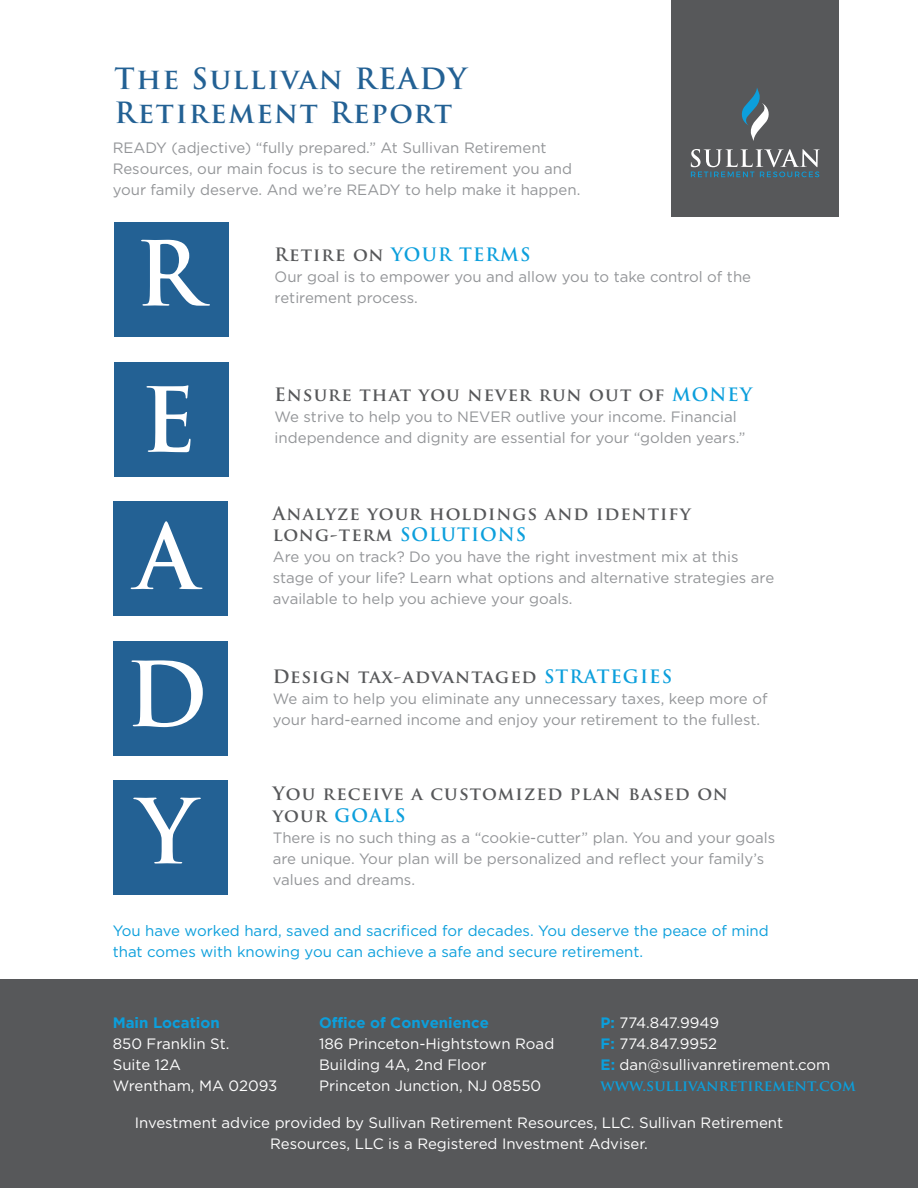
<style>
.page{position:relative;width:918px;height:1188px;background:#fff}
.page>*{position:absolute;margin:0;border:0;box-sizing:border-box;transform-origin:0 0}
.t1{font:700 87.15px "Trajan Pro";color:#fff}
.t2{font:700 28.5px/34.2px "Trajan Pro";letter-spacing:.06em;color:#236194}
.t3{font:700 18px/21.6px "Trajan Pro";letter-spacing:.06em;color:#57585a}
.t4{font:700 18px "Trajan Pro";letter-spacing:.06em;color:#0c9fdc}
.t5{font:15px/21px "Gotham";color:#939598}
.t6{font:15px/21px "Gotham";color:#fff}
.t7{font:15px/21px "Gotham";color:#0c9fdc}
.t8{font:700 15px "Gotham";color:#0c9fdc}
.t9{font:700 15px "Trajan Pro";color:#0c9fdc}
.s1{color:#57585a}
.s2{color:#0c9fdc}
.s3{font-weight:700;color:#0c9fdc}
</style>
<div class="page">
<div style="left:671px;top:0;width:168px;height:216px;background:#57585a"></div>
<div style="left:115px;top:222px;width:114px;height:115px;background:#236194"></div>
<div style="left:115px;top:362px;width:114px;height:115px;background:#236194"></div>
<div style="left:113px;top:501px;width:115px;height:115px;background:#236194"></div>
<div style="left:113px;top:641px;width:115px;height:114px;background:#236194"></div>
<div style="left:113px;top:780px;width:115px;height:115px;background:#236194"></div>
<div style="left:0;top:979px;width:918px;height:209px;background:#57585a"></div>
<svg style="left:741px;top:88px;width:28px;height:53px"></svg>
<svg style="left:691px;top:149px;width:129px;height:28px"></svg>
<h2 class="t2" style="left:115px;top:62px;width:354px">The Sullivan READY<br>Retirement Report</h2>
<p class="t5" style="left:113px;top:137px;width:469px">READY (adjective) “fully prepared.” At Sullivan Retirement<br>Resources, our main focus is to secure the retirement you and your family deserve. And we’re READY to help make it happen.</p>
<h1 class="t1" style="left:136px;top:220px;width:67px">R</h1>
<h1 class="t1" style="left:141px;top:366px;width:57px">E</h1>
<h1 class="t1" style="left:136px;top:503px;width:63px">A</h1>
<h1 class="t1" style="left:126px;top:640px;width:83px">D</h1>
<h1 class="t1" style="left:138px;top:777px;width:60px">Y</h1>
<p class="t4" style="left:275px;top:243px;width:257px"><span class="s1">Retire on</span> YOUR TERMS</p>
<p class="t5" style="left:275px;top:266px;width:478px">Our goal is to empower you and allow you to take control of the</p>
<p class="t5" style="left:275px;top:287px;width:145px">retirement process.</p>
<p class="t3" style="left:275px;top:384px;width:479px">Ensure that you never run out of <span class="s2">MONEY</span></p>
<p class="t5" style="left:275px;top:406px;width:464px">We strive to help you to NEVER outlive your income. Financial</p>
<p class="t5" style="left:275px;top:427px;width:472px">independence and dignity are essential for your “golden years.”</p>
<p class="t3" style="left:273px;top:503px;width:419px">Analyze your holdings and identify long-term <span class="s2">SOLUTIONS</span></p>
<p class="t5" style="left:273px;top:546px;width:503px">Are you on track? Do you have the right investment mix at this stage of your life? Learn what options and alternative strategies are</p>
<p class="t5" style="left:273px;top:588px;width:301px">available to help you achieve your goals.</p>
<p class="t3" style="left:273px;top:665px;width:401px">Design tax-advantaged <span class="s2">STRATEGIES</span></p>
<p class="t5" style="left:273px;top:687px;width:496px">We aim to help you eliminate any unnecessary taxes, keep more of</p>
<p class="t5" style="left:273px;top:708px;width:489px">your hard-earned income and enjoy your retirement to the fullest.</p>
<p class="t3" style="left:273px;top:783px;width:457px">You receive a customized plan based on your <span class="s2">GOALS</span></p>
<p class="t5" style="left:273px;top:827px;width:504px">There is no such thing as a “cookie-cutter” plan. You and your goals are unique. Your plan will be personalized and reflect your family’s</p>
<p class="t5" style="left:273px;top:869px;width:144px">values and dreams.</p>
<p class="t7" style="left:113px;top:920px;width:658px">You have worked hard, saved and sacrificed for decades. You deserve the peace of mind that comes with knowing you can achieve a safe and secure retirement.</p>
<p class="t8" style="left:319px;top:1014px;width:171px">Office of Convenience</p>
<p class="t6" style="left:319px;top:1033px;width:237px">186 Princeton-Hightstown Road<br>Building 4A, 2nd Floor<br>Princeton Junction, NJ 08550</p>
<p class="t8" style="left:113px;top:1014px;width:109px">Main Location</p>
<p class="t6" style="left:113px;top:1033px;width:166px">850 Franklin St.<br>Suite 12A<br>Wrentham, MA 02093</p>
<p class="t6" style="left:601px;top:1012px;width:231px"><span class="s3">P:</span> 774.847.9949<br><span class="s3">F:</span> 774.847.9952<br><span class="s3">E:</span> dan@sullivanretirement.com</p>
<p class="t9" style="left:601px;top:1076px;width:257px">www.sullivanretirement.com</p>
<p class="t6" style="left:135px;top:1112px;width:650px;text-align:center">Investment advice provided by Sullivan Retirement Resources, LLC. Sullivan Retirement<br>Resources, LLC is a Registered Investment Adviser.</p>
</div>
